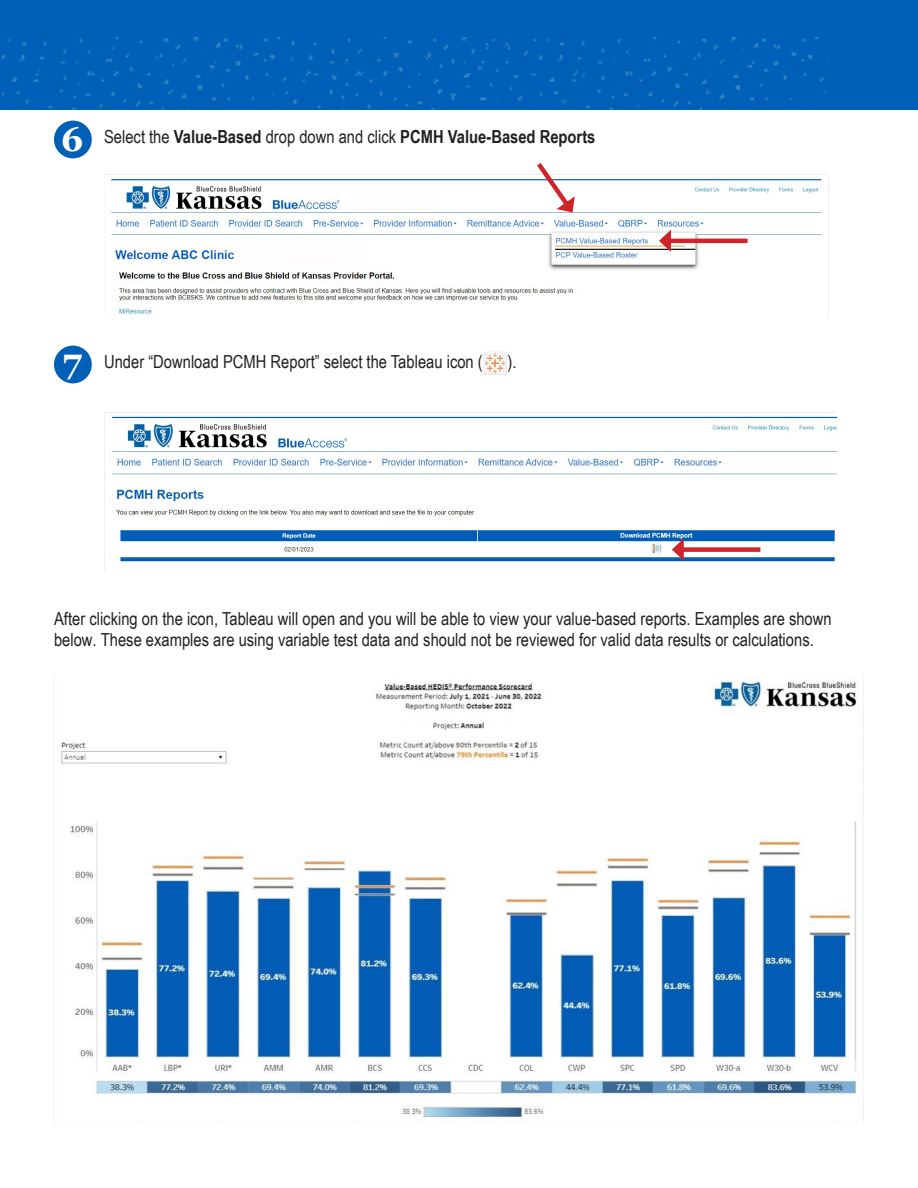
<style>
.page{position:relative;width:918px;height:1188px;background:#fff}
.page>*{position:absolute;margin:0;border:0;box-sizing:border-box;transform-origin:0 0}
.t1{font:700 34.5px "Georgia";color:#fff}
.t2{font:18px/21.6px "Arial Narrow";color:#231f20}
.t3{font:700 18px "Arial Narrow";color:#231f20}
.s1{font-weight:400}
</style>
<div class="page">
<div style="left:54px;top:346px;width:38px;height:37px;background:#005fb6;border-radius:50%"></div>
<img style="left:104px;top:412px;width:733px;height:159px">
<div style="left:54px;top:121px;width:38px;height:37px;background:#005fb6;border-radius:50%"></div>
<img style="left:104px;top:174px;width:725px;height:143px">
<div style="left:0;top:0;width:918px;height:110px;background:#005fb6"></div>
<img style="left:1px;top:37px;width:829px;height:73px">
<hr style="left:667px;top:239px;width:81px;height:4px;background:#d1232a">
<svg style="left:659px;top:230px;width:12px;height:22px"></svg>
<div style="left:680px;top:547px;width:80px;height:5px;background:#d1232a"></div>
<svg style="left:672px;top:539px;width:12px;height:22px"></svg>
<svg style="left:533px;top:163px;width:42px;height:49px"></svg>
<img style="left:484px;top:352px;width:23px;height:23px">
<img style="left:61px;top:676px;width:803px;height:448px">
<p class="t1" style="left:61px;top:117px;width:24px">6</p>
<p class="t3" style="left:104px;top:123px;width:493px"><span class="s1">Select the</span> Value-Based <span class="s1">drop down and click</span> PCMH Value-Based Reports</p>
<p class="t1" style="left:63px;top:339px;width:21px">7</p>
<p class="t2" style="left:104px;top:350px;width:380px">Under “Download PCMH Report” select the Tableau icon (</p>
<p class="t2" style="left:507px;top:350px;width:11px">).</p>
<p class="t2" style="left:54px;top:607px;width:779px">After clicking on the icon, Tableau will open and you will be able to view your value-based reports. Examples are shown below. These examples are using variable test data and should not be reviewed for valid data results or calculations.</p>
</div>
